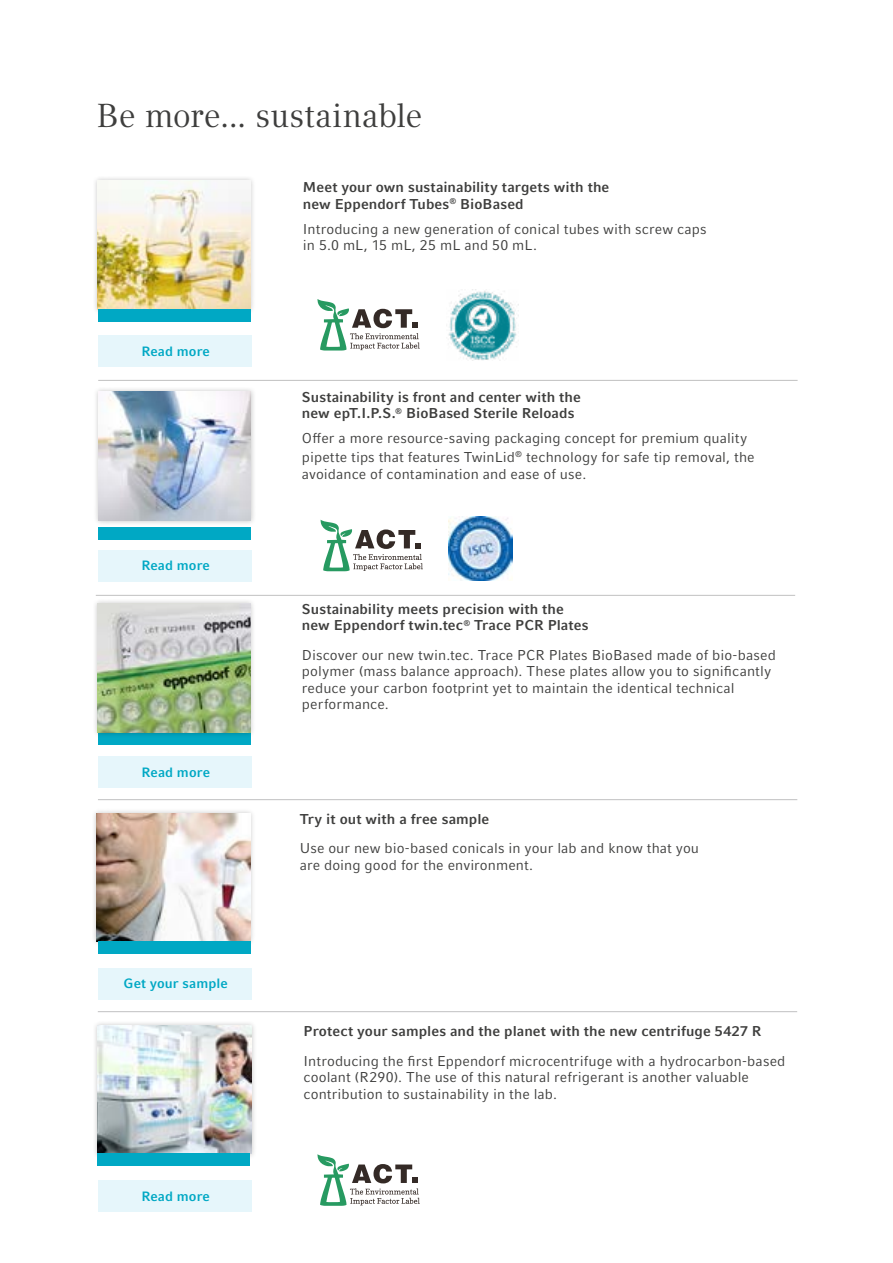
<style>
.page{position:relative;width:893px;height:1263px;background:#fff}
.page>*{position:absolute;margin:0;border:0;box-sizing:border-box;transform-origin:0 0}
.t1{font:33px "Compatil Textfor Eppendorf";letter-spacing:-.005em;color:#3e3e3d}
.t2{font:14.25px/16.5px "Compatil Factfor Eppendorf";letter-spacing:.005em;color:#3e3e3d}
.t3{font:700 14.25px/16.5px "Compatil Factfor Eppendorf";letter-spacing:.005em;color:#3e3e3d}
.t4{font:700 13.5px "Compatil Factfor Eppendorf";letter-spacing:.005em;color:#00a8c4}
</style>
<div class="page">
<div style="left:93px;top:176px;width:162px;height:139px;background:#000;opacity:.23"></div>
<img style="left:98px;top:180px;width:153px;height:130px">
<div style="left:94px;top:387px;width:162px;height:139px;background:#000;opacity:.23"></div>
<img style="left:98px;top:391px;width:153px;height:129px">
<div style="left:92px;top:809px;width:164px;height:138px;background:#000;opacity:.23"></div>
<img style="left:97px;top:813px;width:153px;height:128px">
<div style="left:98px;top:310px;width:153px;height:12px;background:#00a8c4"></div>
<div style="left:98px;top:528px;width:153px;height:12px;background:#00a8c4"></div>
<div style="left:98px;top:941px;width:153px;height:12px;background:#00a8c4"></div>
<div style="left:98px;top:335px;width:153px;height:32px;background:#e6f6fb"></div>
<div style="left:98px;top:550px;width:153px;height:31px;background:#e6f6fb"></div>
<div style="left:98px;top:968px;width:153px;height:31px;background:#e6f6fb"></div>
<hr style="left:98px;top:380px;width:700px;height:1px;background:#c4c4c5">
<hr style="left:96px;top:595px;width:699px;height:1px;background:#c4c4c5">
<hr style="left:98px;top:1011px;width:699px;height:1px;background:#c4c4c5">
<svg style="left:321px;top:520px;width:102px;height:51px"></svg>
<svg style="left:317px;top:299px;width:103px;height:52px"></svg>
<img style="left:448px;top:289px;width:69px;height:72px">
<img style="left:449px;top:517px;width:63px;height:63px">
<div style="left:93px;top:1021px;width:164px;height:138px;background:#000;opacity:.23"></div>
<img style="left:98px;top:1026px;width:153px;height:128px">
<div style="left:97px;top:1154px;width:153px;height:12px;background:#00a8c4"></div>
<div style="left:98px;top:1180px;width:153px;height:32px;background:#e6f6fb"></div>
<svg style="left:317px;top:1154px;width:103px;height:52px"></svg>
<hr style="left:98px;top:799px;width:699px;height:1px;background:#c4c4c5">
<div style="left:98px;top:732px;width:153px;height:12px;background:#00a8c4"></div>
<div style="left:98px;top:756px;width:153px;height:32px;background:#e6f6fb"></div>
<div style="left:93px;top:599px;width:162px;height:139px;background:#000;opacity:.23"></div>
<img style="left:98px;top:603px;width:153px;height:129px">
<h1 class="t1" style="left:97px;top:96px;width:327px">Be more... sustainable</h1>
<p class="t4" style="left:141px;top:343px;width:70px">Read more</p>
<p class="t4" style="left:141px;top:558px;width:70px">Read more</p>
<p class="t4" style="left:142px;top:764px;width:70px">Read more</p>
<p class="t4" style="left:124px;top:976px;width:106px">Get your sample</p>
<p class="t4" style="left:141px;top:1188px;width:70px">Read more</p>
<p class="t3" style="left:303px;top:179px;width:308px">Meet your own sustainability targets with the new Eppendorf Tubes<sup>®</sup> BioBased</p>
<p class="t2" style="left:303px;top:221px;width:405px">Introducing a new generation of conical tubes with screw caps in 5.0 mL, 15 mL, 25 mL and 50 mL.</p>
<p class="t3" style="left:302px;top:389px;width:280px">Sustainability is front and center with the new epT.I.P.S.<sup>®</sup> BioBased Sterile Reloads</p>
<p class="t2" style="left:302px;top:429px;width:454px;line-height:18.8px">Offer a more resource-saving packaging concept for premium quality pipette tips that features TwinLid<sup>®</sup> technology for safe tip removal, the</p>
<p class="t2" style="left:302px;top:465px;width:286px">avoidance of contamination and ease of use.</p>
<p class="t3" style="left:302px;top:601px;width:288px">Sustainability meets precision with the new Eppendorf twin.tec<sup>®</sup> Trace PCR Plates</p>
<p class="t2" style="left:302px;top:646px;width:475px">Discover our new twin.tec. Trace PCR Plates BioBased made of bio-based polymer (mass balance approach). These plates allow you to significantly reduce your carbon footprint yet to maintain the identical technical performance.</p>
<p class="t3" style="left:300px;top:811px;width:191px">Try it out with a free sample</p>
<p class="t2" style="left:300px;top:840px;width:401px">Use our new bio-based conicals in your lab and know that you are doing good for the environment.</p>
<p class="t3" style="left:304px;top:1023px;width:459px">Protect your samples and the planet with the new centrifuge 5427 R</p>
<p class="t2" style="left:304px;top:1052px;width:483px">Introducing the first Eppendorf microcentrifuge with a hydrocarbon-based coolant (R290). The use of this natural refrigerant is another valuable contribution to sustainability in the lab.</p>
</div>
